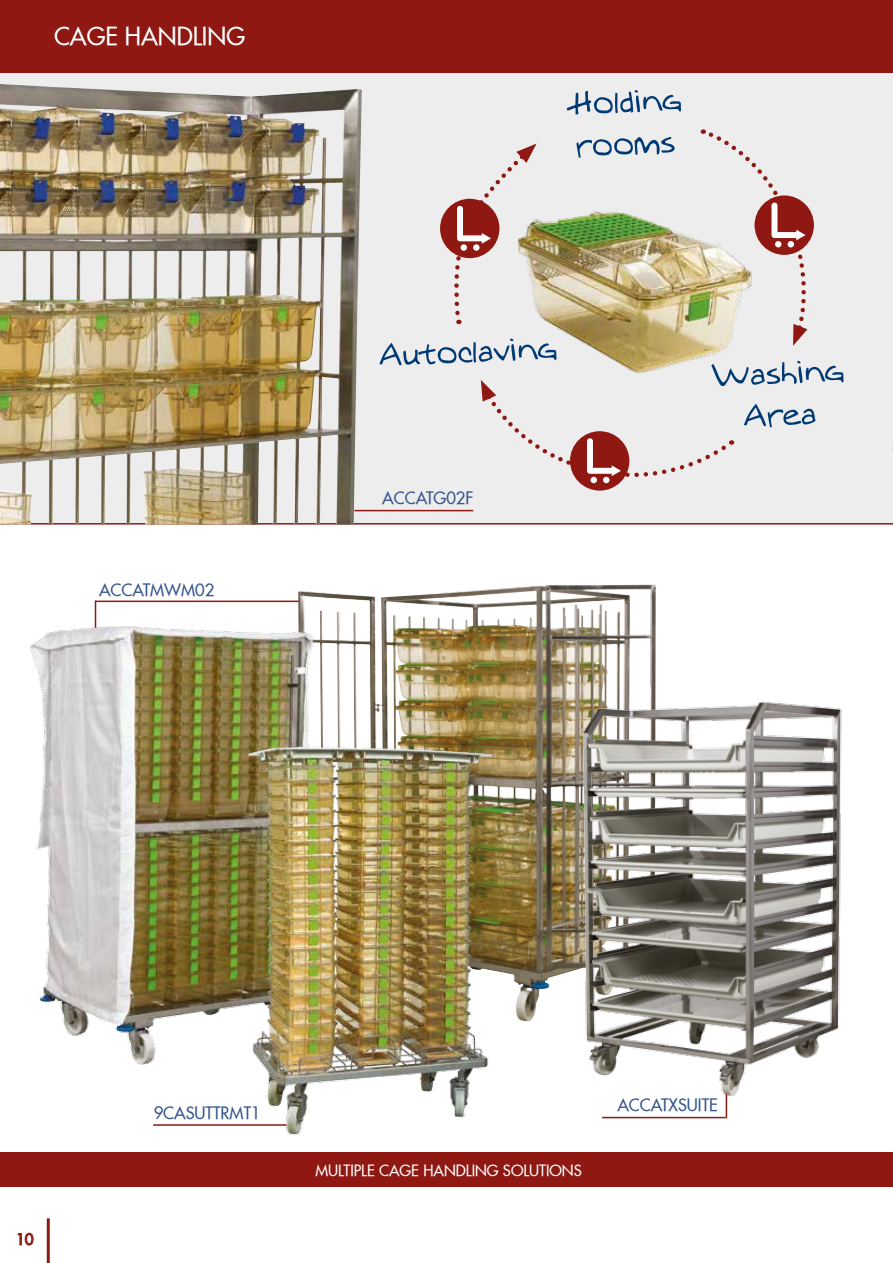
<style>
.page{position:relative;width:893px;height:1263px;background:#fff}
.page>*{position:absolute;margin:0;border:0;box-sizing:border-box;transform-origin:0 0}
.t1{font:24px "Futura Extended";color:#fff}
.t2{font:16.5px "Futura Extended";color:#35558d}
.t3{font:15px "Futura Extended";color:#fff}
.t4{font:15px "Futura Extended";color:#8f1812}
</style>
<div class="page">
<div style="left:0;top:72px;width:893px;height:452px;background:#ededed"></div>
<div style="left:0;top:1153px;width:893px;height:34px;background:#8f1812"></div>
<img style="left:298px;top:584px;width:358px;height:437px">
<img style="left:30px;top:614px;width:369px;height:451px">
<img style="left:537px;top:687px;width:305px;height:432px">
<hr style="left:0;top:523px;width:893px;height:1px;background:#8f1812">
<svg style="left:17px;top:1232px;width:17px;height:14px"></svg>
<hr style="left:47px;top:1218px;width:3px;height:45px;background:#8f1812">
<div style="left:0;top:0;width:893px;height:72px;background:#8f1812"></div>
<img style="left:0;top:84px;width:362px;height:440px">
<svg style="left:567px;top:90px;width:114px;height:24px"></svg>
<div style="left:570px;top:431px;width:59px;height:60px;background:#8f1812;border-radius:50%"></div>
<svg style="left:379px;top:129px;width:464px;height:354px"></svg>
<img style="left:213px;top:722px;width:316px;height:431px">
<hr style="left:354px;top:510px;width:119px;height:1px;background:#8f1812">
<hr style="left:95px;top:601px;width:204px;height:1px;background:#8f1812">
<svg style="left:95px;top:602px;width:1px;height:26px"></svg>
<hr style="left:153px;top:1124px;width:134px;height:2px;background:#8f1812">
<hr style="left:602px;top:1117px;width:124px;height:1px;background:#8f1812">
<svg style="left:726px;top:1094px;width:1px;height:24px"></svg>
<h1 class="t1" style="left:54px;top:21px;width:193px">CAGE HANDLING</h1>
<p class="t2" style="left:99px;top:579px;width:117px">ACCATMWM02</p>
<p class="t2" style="left:382px;top:487px;width:92px">ACCATG02F</p>
<p class="t4" style="left:16px;top:1229px;width:19px">10</p>
<p class="t2" style="left:154px;top:1102px;width:109px">9CASUTTRMT1</p>
<p class="t3" style="left:315px;top:1160px;width:268px">MULTIPLE CAGE HANDLING SOLUTIONS</p>
<p class="t2" style="left:617px;top:1094px;width:102px">ACCATXSUITE</p>
</div>
